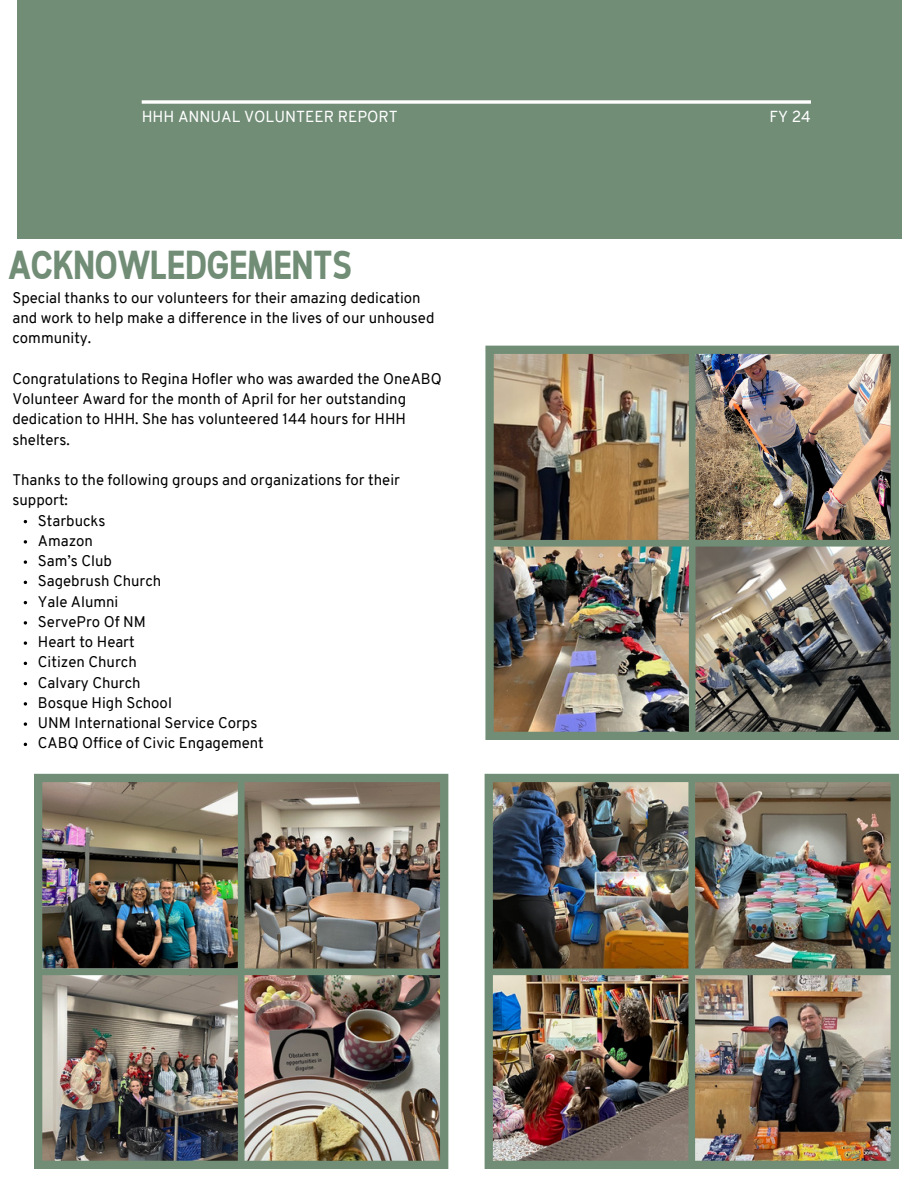
<style>
.page{position:relative;width:918px;height:1188px;background:#fff}
.page>*{position:absolute;margin:0;border:0;box-sizing:border-box;transform-origin:0 0}
.t1{font:700 40.35px "Cloud Cond";color:#718d76}
.t2{font:15.6px "Overpass";color:#fff}
.t3{font:15px/20.2px "Overpass";color:#000001}
</style>
<div class="page">
<img style="left:34px;top:774px;width:414px;height:395px">
<img style="left:485px;top:774px;width:414px;height:395px">
<div style="left:17px;top:0;width:884px;height:239px;background:#718d76"></div>
<svg style="left:142px;top:100px;width:669px;height:4px;background:#e8ece9"></svg>
<img style="left:485px;top:346px;width:414px;height:394px">
<svg style="left:24px;top:540px;width:3px;height:4px"></svg>
<svg style="left:24px;top:560px;width:3px;height:4px"></svg>
<svg style="left:24px;top:621px;width:3px;height:4px"></svg>
<svg style="left:24px;top:641px;width:3px;height:4px"></svg>
<svg style="left:24px;top:702px;width:3px;height:4px"></svg>
<svg style="left:24px;top:722px;width:3px;height:4px"></svg>
<p class="t2" style="left:142px;top:111px;width:258px">HHH ANNUAL VOLUNTEER REPORT</p>
<p class="t2" style="left:769px;top:111px;width:43px">FY 24</p>
<h1 class="t2" style="left:124px;top:120px;width:98px">HONDRE INC.</h1>
<p class="t1" style="left:8px;top:250px;width:345px">ACKNOWLEDGEMENTS</p>
<p class="t3" style="left:12px;top:289px;width:424px">Special thanks to our volunteers for their amazing dedication and work to help make a difference in the lives of our unhoused community.</p>
<p class="t3" style="left:12px;top:370px;width:431px">Congratulations to Regina Hofler who was awarded the OneABQ Volunteer Award for the month of April for her outstanding dedication to HHH. She has volunteered 144 hours for HHH shelters.</p>
<p class="t3" style="left:12px;top:471px;width:389px">Thanks to the following groups and organizations for their support:</p>
<p class="t3" style="left:38px;top:512px;width:69px">Starbucks</p>
<p class="t3" style="left:38px;top:532px;width:57px">Amazon</p>
<p class="t3" style="left:38px;top:552px;width:75px">Sam’s Club</p>
<p class="t3" style="left:38px;top:572px;width:125px">Sagebrush Church</p>
<p class="t3" style="left:38px;top:593px;width:82px">Yale Alumni</p>
<p class="t3" style="left:38px;top:613px;width:109px">ServePro Of NM</p>
<p class="t3" style="left:38px;top:633px;width:98px">Heart to Heart</p>
<p class="t3" style="left:38px;top:653px;width:100px">Citizen Church</p>
<p class="t3" style="left:38px;top:674px;width:104px">Calvary Church</p>
<p class="t3" style="left:38px;top:694px;width:136px">Bosque High School</p>
<p class="t3" style="left:38px;top:714px;width:221px">UNM International Service Corps</p>
<p class="t3" style="left:38px;top:734px;width:227px">CABQ Office of Civic Engagement</p>
</div>
